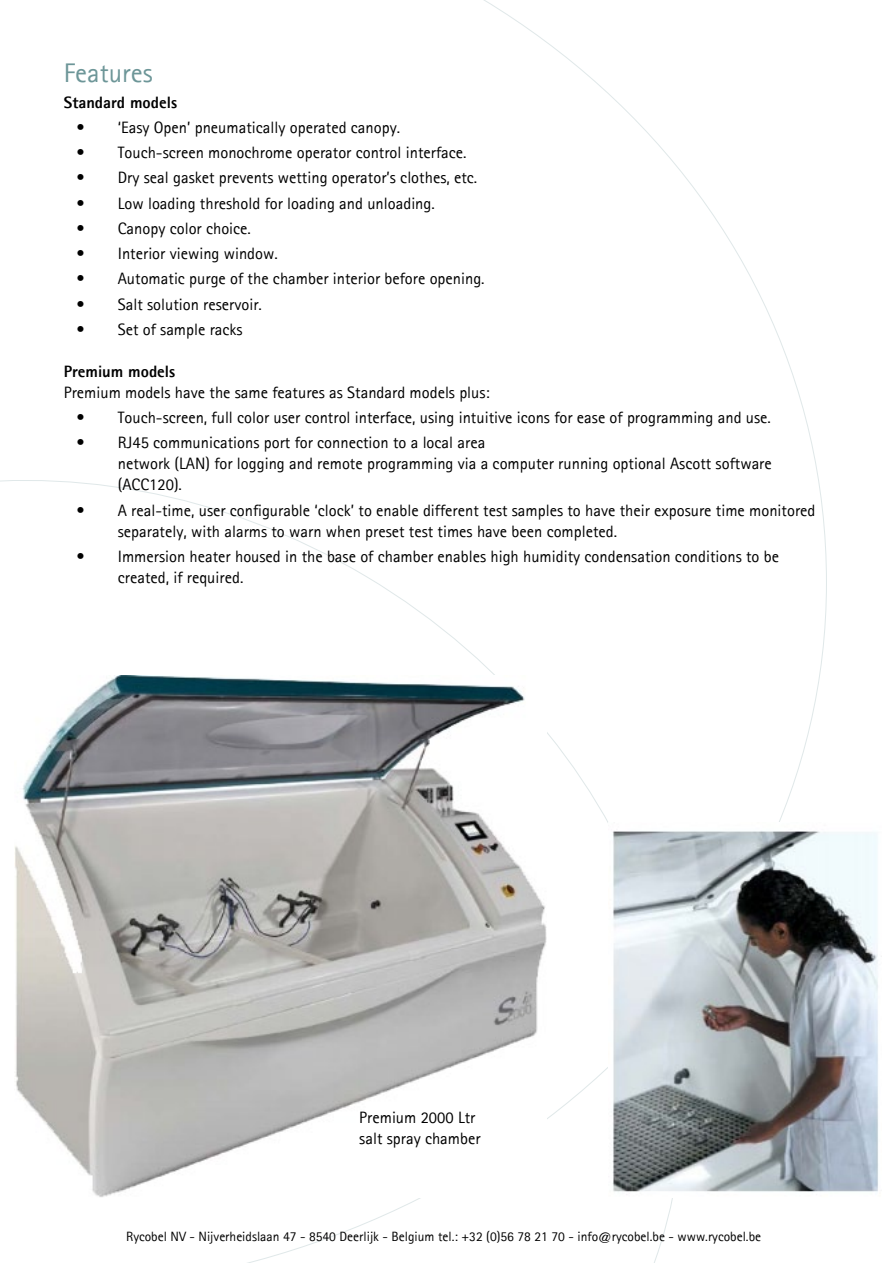
<style>
.page{position:relative;width:893px;height:1263px;background:#fff}
.page>*{position:absolute;margin:0;border:0;box-sizing:border-box;transform-origin:0 0}
.t1{font:27px "Rotis Sans Serif";color:#6d9698}
.t2{font:16.5px/21px "Rotis Sans Serif";color:#000}
.t3{font:800 16.5px "Rotis Sans Serif";color:#000}
.t4{font:13.5px "Rotis Sans Serif";color:#000}
</style>
<div class="page">
<img style="left:15px;top:675px;width:531px;height:522px">
<img style="left:612px;top:831px;width:266px;height:364px">
<h1 class="t1" style="left:64px;top:57px;width:90px">Features</h1>
<p class="t3" style="left:64px;top:92px;width:115px">Standard models</p>
<p class="t2" style="left:77px;top:117px;width:325px">• ‘Easy Open’ pneumatically operated canopy.</p>
<p class="t2" style="left:77px;top:142px;width:392px">• Touch-screen monochrome operator control interface.</p>
<p class="t2" style="left:77px;top:167px;width:402px">• Dry seal gasket prevents wetting operator’s clothes, etc.</p>
<p class="t2" style="left:77px;top:192px;width:360px">• Low loading threshold for loading and unloading.</p>
<p class="t2" style="left:77px;top:218px;width:176px">• Canopy color choice.</p>
<p class="t2" style="left:77px;top:243px;width:203px">• Interior viewing window.</p>
<p class="t2" style="left:77px;top:268px;width:410px">• Automatic purge of the chamber interior before opening.</p>
<p class="t2" style="left:77px;top:293px;width:187px">• Salt solution reservoir.</p>
<p class="t2" style="left:77px;top:319px;width:168px">• Set of sample racks</p>
<p class="t3" style="left:64px;top:361px;width:113px">Premium models</p>
<p class="t2" style="left:64px;top:382px;width:428px">Premium models have the same features as Standard models plus:</p>
<p class="t2" style="left:77px;top:407px;width:696px">• Touch-screen, full color user control interface, using intuitive icons for ease of programming and use.</p>
<p class="t2" style="left:118px;top:432px;width:655px;text-indent:-41px">• RJ45 communications port for connection to a local area<br>network (LAN) for logging and remote programming via a computer running optional Ascott software (ACC120).</p>
<p class="t2" style="left:118px;top:499px;width:699px;text-indent:-41px">• A real-time, user configurable ‘clock’ to enable different test samples to have their exposure time monitored separately, with alarms to warn when preset test times have been completed.</p>
<p class="t2" style="left:118px;top:546px;width:663px;text-indent:-41px">• Immersion heater housed in the base of chamber enables high humidity condensation conditions to be created, if required.</p>
<p class="t2" style="left:359px;top:1107px;width:123px">Premium 2000 Ltr salt spray chamber</p>
<p class="t4" style="left:126px;top:1228px;width:637px">Rycobel NV - Nijverheidslaan 47 - 8540 Deerlijk - Belgium tel.: +32 (0)56 78 21 70 - info@rycobel.be - www.rycobel.be</p>
</div>
